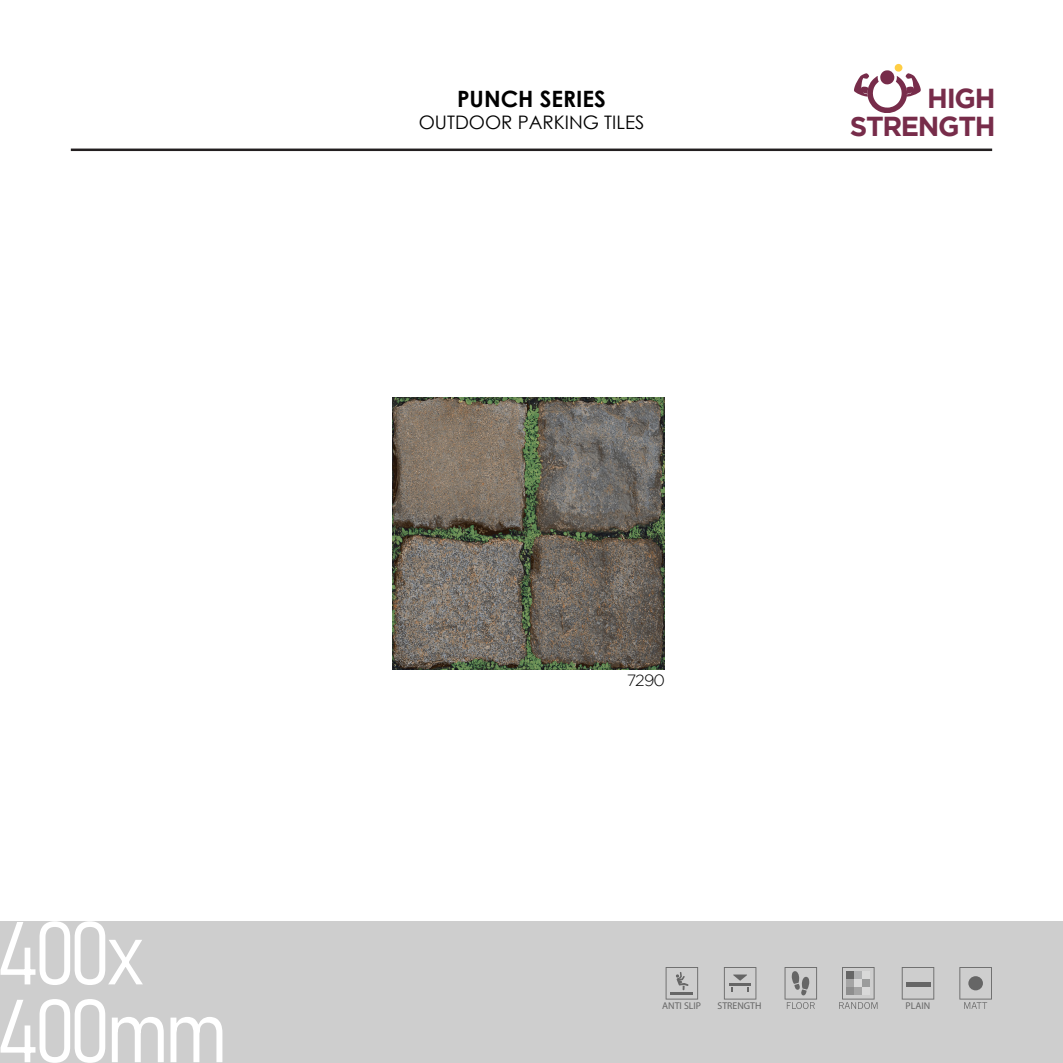
<style>
.page{position:relative;width:1063px;height:1063px;background:#fff}
.page>*{position:absolute;margin:0;border:0;box-sizing:border-box;transform-origin:0 0}
.t1{font:700 27.38px/28px "Gotham";letter-spacing:-.05em;color:#772c4a;text-align:right}
.t2{font:700 22.5px "Century Gothic";color:#000}
.t3{font:18.62px "Century Gothic";color:#000}
.t4{font:300 16.25px "Gotham";color:#000}
.t5{font:9.88px "Myriad Pro";color:#666}
</style>
<div class="page">
<svg style="left:854px;top:64px;width:67px;height:49px"></svg>
<div style="left:0;top:921px;width:1063px;height:142px;background:#cecece"></div>
<svg style="left:785px;top:967px;width:32px;height:42px"></svg>
<svg style="left:959px;top:967px;width:33px;height:42px"></svg>
<div style="left:968px;top:976px;width:15px;height:14px;background:#666;border-radius:50%"></div>
<svg style="left:839px;top:967px;width:39px;height:42px"></svg>
<div style="left:846px;top:979px;width:8px;height:8px;background:#a5a5a5"></div>
<div style="left:846px;top:988px;width:8px;height:7px;background:#8e8e8e"></div>
<div style="left:846px;top:971px;width:8px;height:8px;background:#666"></div>
<div style="left:855px;top:979px;width:7px;height:8px;background:#d9d9d9"></div>
<div style="left:855px;top:988px;width:7px;height:7px;background:#a5a5a5"></div>
<div style="left:855px;top:971px;width:7px;height:8px;background:#b0b1b2"></div>
<div style="left:863px;top:979px;width:7px;height:8px;background:#9b9c9c"></div>
<div style="left:863px;top:988px;width:7px;height:7px;background:#d9d9d9"></div>
<div style="left:863px;top:971px;width:7px;height:8px;background:#d9d9d9"></div>
<svg style="left:902px;top:967px;width:32px;height:33px"></svg>
<div style="left:906px;top:982px;width:24px;height:5px;background:#666"></div>
<svg style="left:666px;top:967px;width:32px;height:33px"></svg>
<svg style="left:724px;top:967px;width:32px;height:33px"></svg>
<hr style="left:71px;top:149px;width:921px;height:2px;background:#231f20">
<svg style="left:0;top:921px;width:143px;height:64px"></svg>
<svg style="left:0;top:999px;width:105px;height:64px"></svg>
<svg style="left:112px;top:1017px;width:52px;height:45px"></svg>
<svg style="left:170px;top:1017px;width:52px;height:45px"></svg>
<img style="left:393px;top:397px;width:271px;height:272px">
<h2 class="t2" style="left:457px;top:82px;width:150px">PUNCH SERIES</h2>
<h3 class="t3" style="left:419px;top:110px;width:227px">OUTDOOR PARKING TILES</h3>
<h1 class="t1" style="left:850px;top:84px;width:147px">HIGH<br>STRENGTH</h1>
<h3 class="t4" style="left:627px;top:671px;width:40px">7290</h3>
<p class="t5" style="left:662px;top:1000px;width:40px">ANTI SLIP</p>
<p class="t5" style="left:717px;top:1000px;width:45px">STRENGTH</p>
<p class="t5" style="left:905px;top:1000px;width:26px">PLAIN</p>
</div>
